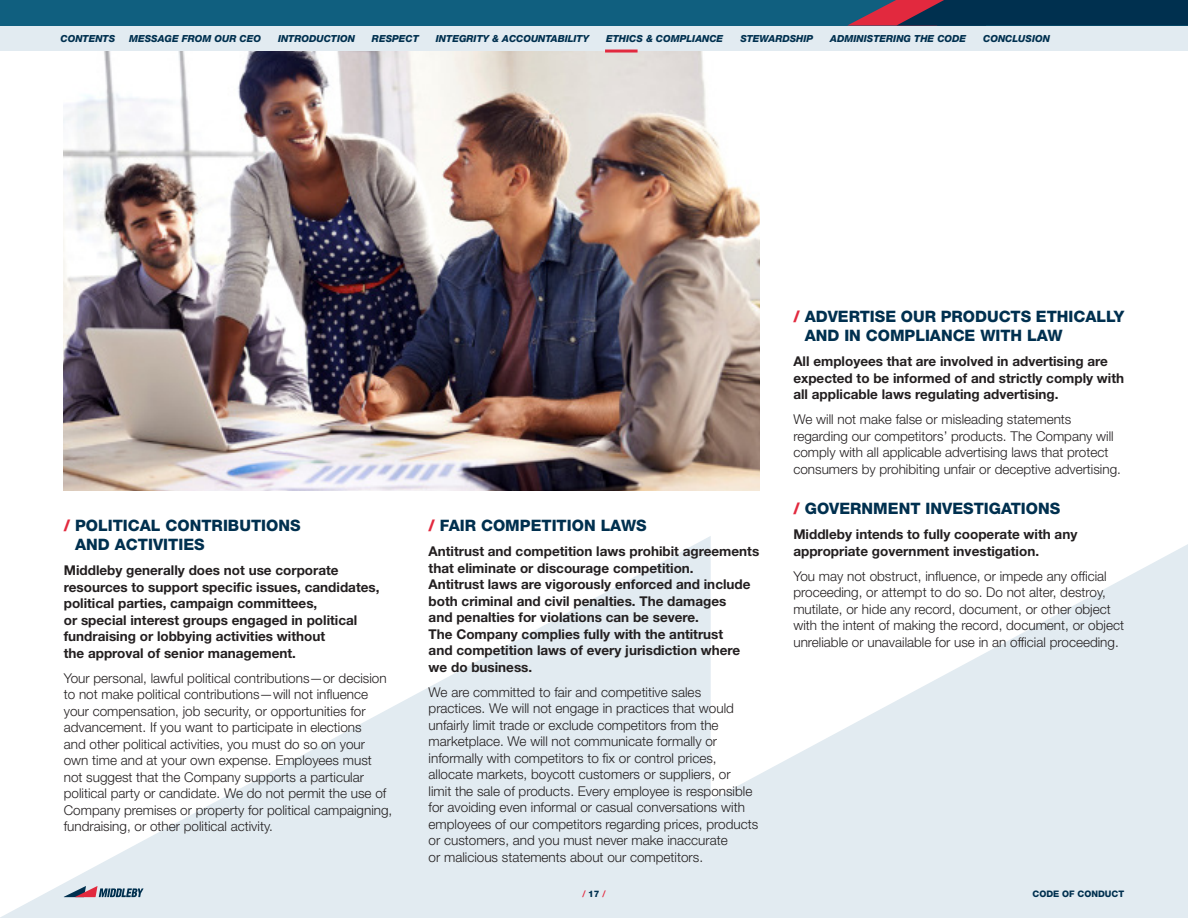
<style>
.page{position:relative;width:1188px;height:918px;background:#fff}
.page>*{position:absolute;margin:0;border:0;box-sizing:border-box;transform-origin:0 0}
.TITLE_2_2COL{font:800 15.75px/18.9px "Helvetica Neue LT Std";color:#00304f}
.p_2COL{font:300 13.5px/16.5px "Helvetica Neue LT Std";color:#231f20}
.p_2COL-2{font:700 13.5px/16.5px "Helvetica Neue LT Std";color:#231f20}
.t1{font:italic 800 9.75px "Helvetica Neue LT Std";color:#00304f}
.t2{font:800 9px "Helvetica Neue LT Std";color:#00304f}
.t3{font:500 9px "Helvetica Neue LT Std";color:#e2293e}
.s1{color:#e2293e}
.s2{font-weight:800;color:#00304f}
</style>
<div class="page">
<svg style="left:0;top:753px;width:307px;height:165px"></svg>
<svg style="left:307px;top:536px;width:881px;height:382px;fill:#e2ebf1"></svg>
<img style="left:64px;top:51px;width:695px;height:439px">
<svg style="left:64px;top:886px;width:80px;height:11px"></svg>
<div style="left:0;top:26px;width:1188px;height:25px;background:#e2ebf1"></div>
<div style="left:0;top:0;width:1188px;height:26px;background:#105f7f"></div>
<svg style="left:847px;top:0;width:341px;height:26px"></svg>
<hr style="left:605px;top:50px;width:33px;height:3px;background:#e2293e">
<p class="t1" style="left:61px;top:32px;width:56px">CONTENTS</p>
<p class="t1" style="left:129px;top:32px;width:134px">MESSAGE FROM OUR CEO</p>
<p class="t1" style="left:278px;top:32px;width:78px">INTRODUCTION</p>
<p class="t1" style="left:372px;top:32px;width:48px">RESPECT</p>
<p class="t1" style="left:436px;top:32px;width:155px">INTEGRITY &amp; ACCOUNTABILITY</p>
<p class="t1" style="left:606px;top:32px;width:119px">ETHICS &amp; COMPLIANCE</p>
<p class="t1" style="left:740px;top:32px;width:74px">STEWARDSHIP</p>
<p class="t1" style="left:830px;top:32px;width:137px">ADMINISTERING THE CODE</p>
<p class="t1" style="left:983px;top:32px;width:68px">CONCLUSION</p>
<p class="TITLE_2_2COL" style="left:75px;top:516px;width:227px;text-indent:-11px"><span class="s1">/</span> POLITICAL CONTRIBUTIONS<br>AND ACTIVITIES</p>
<p class="p_2COL-2" style="left:64px;top:562px;width:317px">Middleby generally does not use corporate resources to support specific issues, candidates, political parties, campaign committees,<br>or special interest groups engaged in political fundraising or lobbying activities without<br>the approval of senior management.</p>
<p class="p_2COL" style="left:64px;top:669px;width:330px">Your personal, lawful political contributions—or decision to not make political contributions—will not influence your compensation, job security, or opportunities for advancement. If you want to participate in elections<br>and other political activities, you must do so on your own time and at your own expense. Employees must not suggest that the Company supports a particular political party or candidate. We do not permit the use of Company premises or property for political campaigning, fundraising, or other political activity.</p>
<p class="TITLE_2_2COL" style="left:429px;top:516px;width:220px"><span class="s1">/</span> FAIR COMPETITION LAWS</p>
<p class="p_2COL-2" style="left:429px;top:543px;width:332px">Antitrust and competition laws prohibit agreements that eliminate or discourage competition.<br>Antitrust laws are vigorously enforced and include both criminal and civil penalties. The damages<br>and penalties for violations can be severe.<br>The Company complies fully with the antitrust<br>and competition laws of every jurisdiction where we do business.</p>
<p class="p_2COL" style="left:429px;top:683px;width:331px">We are committed to fair and competitive sales practices. We will not engage in practices that would unfairly limit trade or exclude competitors from the marketplace. We will not communicate formally or informally with competitors to fix or control prices, allocate markets, boycott customers or suppliers, or<br>limit the sale of products. Every employee is responsible for avoiding even informal or casual conversations with employees of our competitors regarding prices, products or customers, and you must never make inaccurate<br>or malicious statements about our competitors.</p>
<p class="TITLE_2_2COL" style="left:805px;top:307px;width:321px;text-indent:-11px"><span class="s1">/</span> ADVERTISE OUR PRODUCTS ETHICALLY<br>AND IN COMPLIANCE WITH LAW</p>
<p class="p_2COL-2" style="left:793px;top:353px;width:332px">All employees that are involved in advertising are expected to be informed of and strictly comply with all applicable laws regulating advertising.</p>
<p class="p_2COL" style="left:793px;top:411px;width:329px">We will not make false or misleading statements regarding our competitors’ products. The Company will comply with all applicable advertising laws that protect consumers by prohibiting unfair or deceptive advertising.</p>
<p class="TITLE_2_2COL" style="left:793px;top:499px;width:268px"><span class="s1">/</span> GOVERNMENT INVESTIGATIONS</p>
<p class="p_2COL-2" style="left:793px;top:526px;width:285px">Middleby intends to fully cooperate with any appropriate government investigation.</p>
<p class="p_2COL" style="left:793px;top:567px;width:332px">You may not obstruct, influence, or impede any official proceeding, or attempt to do so. Do not alter, destroy, mutilate, or hide any record, document, or other object with the intent of making the record, document, or object unreliable or unavailable for use in an official proceeding.</p>
<p class="t3" style="left:582px;top:889px;width:25px">/ <span class="s2">17</span> /</p>
<p class="t2" style="left:1033px;top:889px;width:93px">CODE OF CONDUCT</p>
</div>
